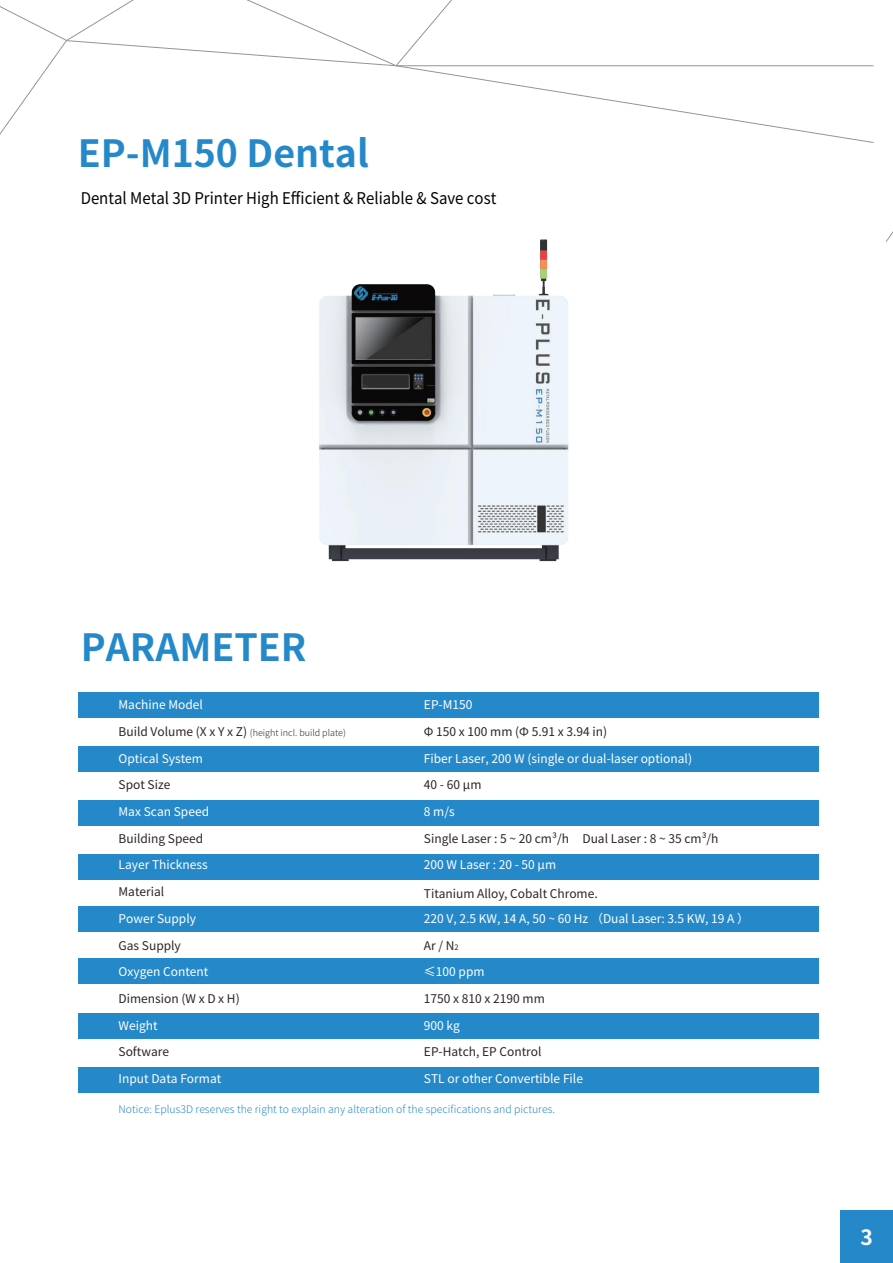
<style>
.page{position:relative;width:893px;height:1263px;background:#fff}
.page>*{position:absolute;margin:0;border:0;box-sizing:border-box;transform-origin:0 0}
.t1{font:700 37.5px "Source Han Sans SC";color:#2589c9}
.t2{font:700 21px "Source Han Sans SC";color:#fff}
.t3{font:16.2px "Source Han Sans SC";color:#030303;scale:.93 1}
.t4{font:12px "Source Han Sans SC";color:#fff}
.t5{font:12px "Source Han Sans SC";color:#2c2423}
.t6{font:300 10.5px "Source Han Sans SC";color:#2589c9}
.t7{font:300 9px "Source Han Sans SC";color:#2d2724}
.s1{font-weight:400;font-size:12px}
.s2{font-size:7.5px}
</style>
<div class="page">
<svg style="left:886px;top:231px;width:7px;height:11px"></svg>
<img style="left:319px;top:239px;width:250px;height:323px">
<div style="left:840px;top:1210px;width:53px;height:53px;background:#2589c9"></div>
<svg style="left:0;top:66px;width:457px;height:176px"></svg>
<svg style="left:396px;top:66px;width:477px;height:77px"></svg>
<svg style="left:0;top:0;width:873px;height:66px"></svg>
<div style="left:78px;top:692px;width:740px;height:25px;background:#2589c9"></div>
<div style="left:78px;top:746px;width:740px;height:25px;background:#2589c9"></div>
<div style="left:78px;top:800px;width:740px;height:26px;background:#2589c9"></div>
<div style="left:78px;top:854px;width:740px;height:26px;background:#2589c9"></div>
<div style="left:78px;top:906px;width:740px;height:26px;background:#2589c9"></div>
<div style="left:78px;top:959px;width:740px;height:25px;background:#2589c9"></div>
<div style="left:78px;top:1013px;width:740px;height:25px;background:#2589c9"></div>
<div style="left:78px;top:1067px;width:740px;height:25px;background:#2589c9"></div>
<h1 class="t1" style="left:78px;top:134px;width:293px">EP-M150 Dental</h1>
<h3 class="t3" style="left:81px;top:189px;width:448px">Dental Metal 3D Printer High Efficient &amp; Reliable &amp; Save cost</h3>
<h1 class="t1" style="left:81px;top:628px;width:227px">PARAMETER</h1>
<p class="t4" style="left:119px;top:698px;width:86px">Machine Model</p>
<p class="t7" style="left:119px;top:727px;width:229px"><span class="s1">Build Volume (X x Y x Z)</span> (height incl. build plate)</p>
<p class="t4" style="left:119px;top:751px;width:86px">Optical System</p>
<p class="t5" style="left:119px;top:778px;width:53px">Spot Size</p>
<p class="t4" style="left:119px;top:805px;width:92px">Max Scan Speed</p>
<p class="t5" style="left:119px;top:831px;width:86px">Building Speed</p>
<p class="t4" style="left:119px;top:858px;width:91px">Layer Thickness</p>
<p class="t5" style="left:119px;top:885px;width:47px">Material</p>
<p class="t4" style="left:119px;top:912px;width:79px">Power Supply</p>
<p class="t5" style="left:119px;top:938px;width:64px">Gas Supply</p>
<p class="t4" style="left:119px;top:965px;width:91px">Oxygen Content</p>
<p class="t5" style="left:119px;top:992px;width:123px">Dimension (W x D x H)</p>
<p class="t4" style="left:119px;top:1018px;width:41px">Weight</p>
<p class="t5" style="left:119px;top:1045px;width:52px">Software</p>
<p class="t4" style="left:119px;top:1072px;width:104px">Input Data Format</p>
<p class="t4" style="left:424px;top:698px;width:50px">EP-M150</p>
<p class="t5" style="left:424px;top:725px;width:185px">Φ 150 x 100 mm (Ф 5.91 x 3.94 in)</p>
<p class="t4" style="left:424px;top:751px;width:270px">Fiber Laser, 200 W (single or dual-laser optional)</p>
<p class="t5" style="left:424px;top:778px;width:59px">40 - 60 μm</p>
<p class="t4" style="left:424px;top:805px;width:32px">8 m/s</p>
<p class="t5" style="left:424px;top:831px;width:296px">Single Laser : 5 ~ 20 cm³/h Dual Laser : 8 ~ 35 cm³/h</p>
<p class="t4" style="left:424px;top:858px;width:134px">200 W Laser : 20 - 50 μm</p>
<p class="t5" style="left:424px;top:886px;width:175px">Titanium Alloy, Cobalt Chrome.</p>
<p class="t4" style="left:424px;top:912px;width:327px">220 V, 2.5 KW, 14 A, 50 ~ 60 Hz （Dual Laser: 3.5 KW, 19 A ）</p>
<p class="t5" style="left:424px;top:938px;width:36px">Ar / N<span class="s2">2</span></p>
<p class="t4" style="left:424px;top:965px;width:62px">≤100 ppm</p>
<p class="t5" style="left:424px;top:992px;width:122px">1750 x 810 x 2190 mm</p>
<p class="t4" style="left:424px;top:1018px;width:38px">900 kg</p>
<p class="t5" style="left:424px;top:1045px;width:119px">EP-Hatch, EP Control</p>
<p class="t4" style="left:424px;top:1072px;width:161px">STL or other Convertible File</p>
<p class="t6" style="left:119px;top:1104px;width:438px">Notice: Eplus3D reserves the right to explain any alteration of the specifications and pictures.</p>
<h2 class="t2" style="left:861px;top:1226px;width:14px">3</h2>
</div>
